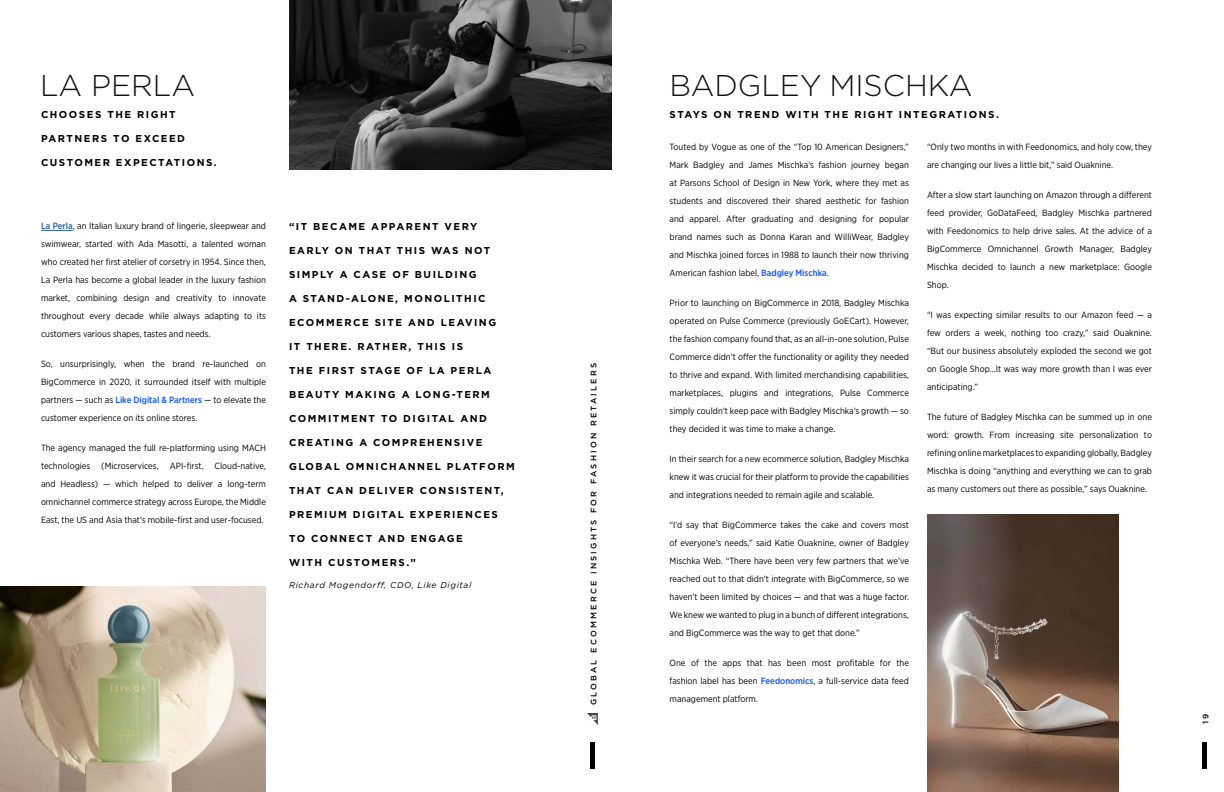
<style>
.page{position:relative;width:1224px;height:792px;background:#fff}
.page>*{position:absolute;margin:0;border:0;box-sizing:border-box;transform-origin:0 0}
.t1{font:300 30px "Gotham";color:#121118}
.t2{font:700 10px "Gotham";letter-spacing:.15em;color:#000}
.t3{font:9px/18px "Gotham Narrow";color:#000;text-align:justify}
.t4{font:italic 8.5px "Gotham";letter-spacing:.075em;color:#000}
.t5{font:500 8px "Gotham";letter-spacing:.275em;color:#000}
.s1{font-weight:500;color:#215e9e}
.s2{font-weight:500;color:#0d52ff}
</style>
<div class="page">
<img style="left:0;top:586px;width:266px;height:206px">
<img style="left:289px;top:0;width:323px;height:170px">
<hr style="left:41px;top:230px;width:32px;height:1px;background:#215e9e">
<div style="left:590px;top:742px;width:5px;height:27px;background:#000"></div>
<svg style="left:588px;top:714px;width:10px;height:10px"></svg>
<img style="left:927px;top:514px;width:191px;height:278px">
<div style="left:1202px;top:742px;width:5px;height:27px;background:#000"></div>
<h1 class="t1" style="left:40px;top:66px;width:157px">LA PERLA</h1>
<p class="t2" style="left:41px;top:108px;width:136px">CHOOSES THE RIGHT</p>
<p class="t2" style="left:41px;top:132px;width:146px">PARTNERS TO EXCEED</p>
<p class="t2" style="left:41px;top:156px;width:177px">CUSTOMER EXPECTATIONS.</p>
<p class="t3" style="left:41px;top:217px;width:227px"><span class="s1">La Perla</span>, an Italian luxury brand of lingerie, sleepwear and swimwear, started with Ada Masotti, a talented woman who created her first atelier of corsetry in 1954. Since then, La Perla has become a global leader in the luxury fashion market, combining design and creativity to innovate throughout every decade while always adapting to its customers various shapes, tastes and needs.</p>
<p class="t3" style="left:41px;top:355px;width:227px">So, unsurprisingly, when the brand re-launched on BigCommerce in 2020, it surrounded itself with multiple partners — such as <span class="s2">Like Digital &amp; Partners</span> — to elevate the customer experience on its online stores.</p>
<p class="t3" style="left:41px;top:439px;width:227px">The agency managed the full re-platforming using MACH technologies (Microservices, API-first, Cloud-native, and Headless) — which helped to deliver a long-term omnichannel commerce strategy across Europe, the Middle East, the US and Asia that’s mobile-first and user-focused.</p>
<p class="t2" style="left:289px;top:220px;width:190px">“IT BECAME APPARENT VERY</p>
<p class="t2" style="left:289px;top:244px;width:203px">EARLY ON THAT THIS WAS NOT</p>
<p class="t2" style="left:289px;top:268px;width:189px">SIMPLY A CASE OF BUILDING</p>
<p class="t2" style="left:289px;top:292px;width:198px">A STAND-ALONE, MONOLITHIC</p>
<p class="t2" style="left:289px;top:316px;width:209px">ECOMMERCE SITE AND LEAVING</p>
<p class="t2" style="left:289px;top:340px;width:176px">IT THERE. RATHER, THIS IS</p>
<p class="t2" style="left:289px;top:364px;width:204px">THE FIRST STAGE OF LA PERLA</p>
<p class="t2" style="left:289px;top:388px;width:202px">BEAUTY MAKING A LONG-TERM</p>
<p class="t2" style="left:289px;top:412px;width:199px">COMMITMENT TO DIGITAL AND</p>
<p class="t2" style="left:289px;top:436px;width:195px">CREATING A COMPREHENSIVE</p>
<p class="t2" style="left:289px;top:460px;width:227px">GLOBAL OMNICHANNEL PLATFORM</p>
<p class="t2" style="left:289px;top:484px;width:216px">THAT CAN DELIVER CONSISTENT,</p>
<p class="t2" style="left:289px;top:508px;width:211px">PREMIUM DIGITAL EXPERIENCES</p>
<p class="t2" style="left:289px;top:532px;width:175px">TO CONNECT AND ENGAGE</p>
<p class="t2" style="left:289px;top:556px;width:128px">WITH CUSTOMERS.”</p>
<p class="t4" style="left:289px;top:580px;width:184px">Richard Mogendorff, CDO, Like Digital</p>
<p class="t5" style="left:588px;top:705px;width:344px;rotate:-90deg">GLOBAL ECOMMERCE INSIGHTS FOR FASHION RETAILERS</p>
<h1 class="t1" style="left:670px;top:66px;width:304px">BADGLEY MISCHKA</h1>
<p class="t2" style="left:670px;top:108px;width:331px">STAYS ON TREND WITH THE RIGHT INTEGRATIONS.</p>
<p class="t3" style="left:927px;top:137px;width:226px">“Only two months in with Feedonomics, and holy cow, they are changing our lives a little bit,” said Ouaknine.</p>
<p class="t3" style="left:927px;top:185px;width:227px">After a slow start launching on Amazon through a different feed provider, GoDataFeed, Badgley Mischka partnered with Feedonomics to help drive sales. At the advice of a BigCommerce Omnichannel Growth Manager, Badgley Mischka decided to launch a new marketplace: Google Shop.</p>
<p class="t3" style="left:927px;top:305px;width:227px">“I was expecting similar results to our Amazon feed — a few orders a week, nothing too crazy,” said Ouaknine. “But our business absolutely exploded the second we got on Google Shop…It was way more growth than I was ever anticipating.”</p>
<p class="t3" style="left:927px;top:407px;width:227px">The future of Badgley Mischka can be summed up in one word: growth. From increasing site personalization to refining online marketplaces to expanding globally, Badgley Mischka is doing “anything and everything we can to grab as many customers out there as possible,” says Ouaknine.</p>
<p class="t3" style="left:670px;top:137px;width:241px">Touted by Vogue as one of the “Top 10 American Designers,” Mark Badgley and James Mischka’s fashion journey began at Parsons School of Design in New York, where they met as students and discovered their shared aesthetic for fashion and apparel. After graduating and designing for popular brand names such as Donna Karan and WilliWear, Badgley and Mischka joined forces in 1988 to launch their now thriving American fashion label, <span class="s2">Badgley Mischka</span>.</p>
<p class="t3" style="left:670px;top:293px;width:241px">Prior to launching on BigCommerce in 2018, Badgley Mischka operated on Pulse Commerce (previously GoECart). However, the fashion company found that, as an all-in-one solution, Pulse Commerce didn’t offer the functionality or agility they needed to thrive and expand. With limited merchandising capabilities, marketplaces, plugins and integrations, Pulse Commerce simply couldn’t keep pace with Badgley Mischka’s growth — so they decided it was time to make a change.</p>
<p class="t3" style="left:670px;top:449px;width:241px">In their search for a new ecommerce solution, Badgley Mischka knew it was crucial for their platform to provide the capabilities and integrations needed to remain agile and scalable.</p>
<p class="t3" style="left:670px;top:515px;width:241px">“I’d say that BigCommerce takes the cake and covers most of everyone’s needs,” said Katie Ouaknine, owner of Badgley Mischka Web. “There have been very few partners that we’ve reached out to that didn’t integrate with BigCommerce, so we haven’t been limited by choices — and that was a huge factor.<br>We knew we wanted to plug in a bunch of different integrations, and BigCommerce was the way to get that done.”</p>
<p class="t3" style="left:670px;top:653px;width:241px">One of the apps that has been most profitable for the fashion label has been <span class="s2">Feedonomics</span>, a full-service data feed management platform.</p>
<p class="t5" style="left:1200px;top:724px;width:12px;rotate:-90deg">1 9</p>
</div>
